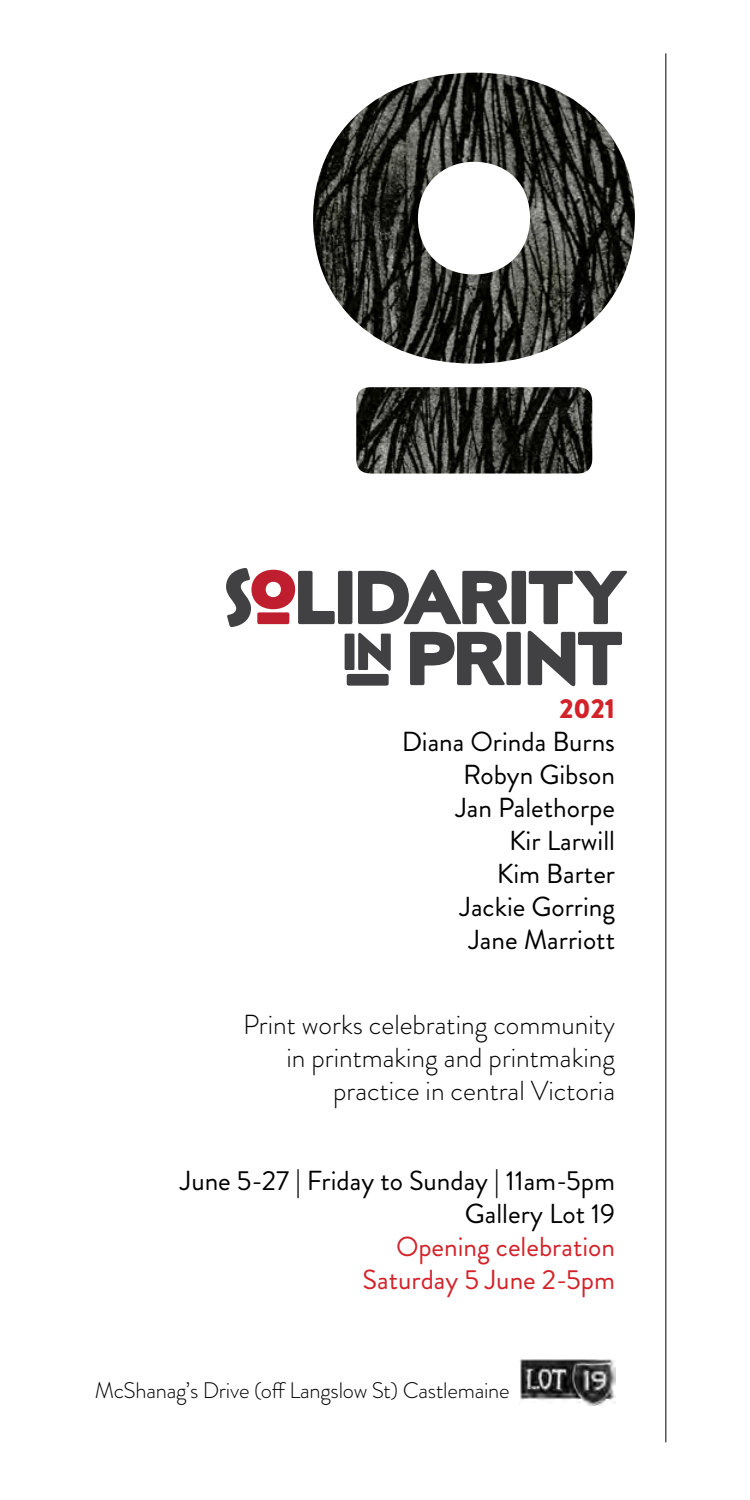
<style>
.page{position:relative;width:750px;height:1500px;background:#fff}
.page>*{position:absolute;margin:0;border:0;box-sizing:border-box;transform-origin:0 0}
.t1{font:27.5px/33px "Brandon Grotesque";color:#000;text-align:right}
.t2{font:300 27.5px/33px "Brandon Grotesque";color:#000;text-align:right}
.t3{font:27.5px/33px "Brandon Grotesque";color:#d2232a;text-align:right}
.t4{font:900 27.5px "Brandon Grotesque";color:#d2232a}
.t5{font:300 22.5px "Brandon Grotesque";letter-spacing:-.01em;color:#000}
</style>
<div class="page">
<div style="left:338px;top:571px;width:14px;height:53px;background:#414042;border-radius:2px"></div>
<svg style="left:358px;top:570px;width:152px;height:54px"></svg>
<div style="left:512px;top:571px;width:14px;height:53px;background:#414042;border-radius:2px"></div>
<svg style="left:529px;top:571px;width:98px;height:53px"></svg>
<svg style="left:410px;top:632px;width:95px;height:53px"></svg>
<div style="left:506px;top:632px;width:15px;height:53px;background:#414042;border-radius:2px"></div>
<svg style="left:528px;top:631px;width:94px;height:55px"></svg>
<svg style="left:226px;top:568px;width:109px;height:59px"></svg>
<div style="left:347px;top:674px;width:42px;height:12px;background:#414042;border-radius:2px"></div>
<div style="left:345px;top:634px;width:10px;height:36px;background:#414042"></div>
<svg style="left:358px;top:633px;width:33px;height:38px"></svg>
<img style="left:520px;top:1359px;width:95px;height:46px">
<img style="left:313px;top:73px;width:322px;height:401px">
<hr style="left:665px;top:53px;width:1px;height:1389px;background:#333">
<p class="t4" style="left:560px;top:689px;width:57px">2021</p>
<p class="t1" style="left:402px;top:725px;width:215px">Diana Orinda Burns<br>Robyn Gibson<br>Jan Palethorpe<br>Kir Larwill<br>Kim Barter<br>Jackie Gorring<br>Jane Marriott</p>
<p class="t2" style="left:243px;top:1009px;width:373px">Print works celebrating community in printmaking and printmaking practice in central Victoria</p>
<p class="t1" style="left:180px;top:1165px;width:436px">June 5-27 | Friday to Sunday | 11am-5pm<br>Gallery Lot 19</p>
<p class="t3" style="left:363px;top:1231px;width:254px">Opening celebration<br>Saturday 5 June 2-5pm</p>
<p class="t5" style="left:95px;top:1374px;width:416px">McShanag’s Drive (off Langslow St) Castlemaine</p>
</div>
